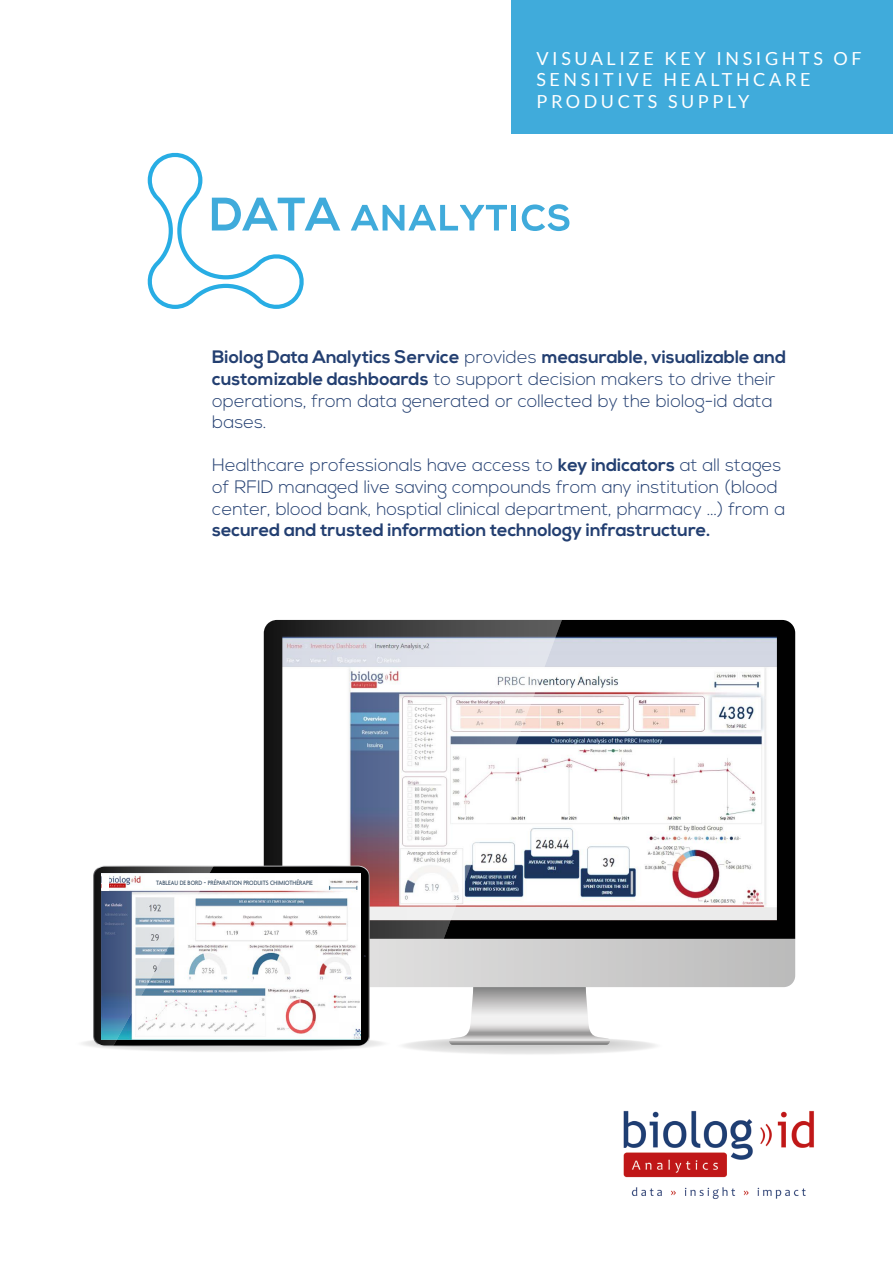
<style>
.page{position:relative;width:893px;height:1263px;background:#fff}
.page>*{position:absolute;margin:0;border:0;box-sizing:border-box;transform-origin:0 0}
.t1{font:300 18px/21.6px "Nexa";color:#233f71}
.t2{font:18px/21.6px "Lato";letter-spacing:.2em;color:#fff}
.t3{font:700 18px "Nexa";color:#233f71}
.t4{font:500 6.75px "Agenda";color:#314960;scale:.87 1}
.s1{font-weight:700}
.s2{font-size:8.25px}
</style>
<div class="page">
<div style="left:512px;top:0;width:381px;height:133px;background:#40abdb"></div>
<svg style="left:147px;top:152px;width:193px;height:157px"></svg>
<svg style="left:351px;top:205px;width:156px;height:25px"></svg>
<div style="left:511px;top:205px;width:5px;height:25px;background:#40abdb"></div>
<svg style="left:522px;top:204px;width:47px;height:27px"></svg>
<div style="left:400px;top:1037px;width:259px;height:18px;background:#f5f5f5;border-radius:50%"></div>
<div style="left:406px;top:1037px;width:247px;height:17px;background:#ebebeb;border-radius:50%"></div>
<div style="left:412px;top:1038px;width:235px;height:15px;background:#e4e4e4;border-radius:50%"></div>
<div style="left:424px;top:1038px;width:211px;height:13px;background:#dfdfde;border-radius:50%"></div>
<div style="left:430px;top:1039px;width:200px;height:11px;background:#dbdbdb;border-radius:50%"></div>
<div style="left:436px;top:1039px;width:188px;height:10px;background:#d8d8d7;border-radius:50%"></div>
<div style="left:442px;top:1040px;width:176px;height:8px;background:#d4d4d4;border-radius:50%"></div>
<div style="left:448px;top:1040px;width:164px;height:7px;background:#d0d0d0;border-radius:50%"></div>
<svg style="left:562px;top:620px;width:233px;height:319px"></svg>
<svg style="left:264px;top:620px;width:298px;height:319px"></svg>
<div style="left:76px;top:1035px;width:314px;height:18px;background:#fafafa;border-radius:50%"></div>
<div style="left:82px;top:1035px;width:301px;height:17px;background:#efefef;border-radius:50%"></div>
<svg style="left:88px;top:1036px;width:288px;height:15px"></svg>
<svg style="left:94px;top:1036px;width:275px;height:14px"></svg>
<svg style="left:99px;top:1036px;width:264px;height:13px"></svg>
<svg style="left:106px;top:1037px;width:249px;height:11px"></svg>
<div style="left:112px;top:1037px;width:236px;height:10px;background:#585758;border-radius:50%"></div>
<svg style="left:214px;top:866px;width:155px;height:179px;background:#212122"></svg>
<img style="left:214px;top:874px;width:147px;height:165px">
<svg style="left:264px;top:939px;width:531px;height:106px"></svg>
<svg style="left:93px;top:866px;width:121px;height:179px"></svg>
<img style="left:108px;top:876px;width:35px;height:13px">
<div style="left:102px;top:875px;width:6px;height:16px;background:#fff"></div>
<img style="left:623px;top:1110px;width:191px;height:89px">
<div style="left:196px;top:879px;width:67px;height:7px;background:#fff"></div>
<p class="t2" style="left:536px;top:47px;width:327px">VISUALIZE KEY INSIGHTS OF<br>SENSITIVE HEALTHCARE<br>PRODUCTS SUPPLY</p>
<p class="t1" style="left:212px;top:347px;width:575px"><span class="s1">Biolog Data Analytics Service</span> provides <span class="s1">measurable, visualizable and customizable dashboards</span> to support decision makers to drive their operations, from data generated or collected by the biolog-id data bases.</p>
<p class="t1" style="left:212px;top:455px;width:574px">Healthcare professionals have access to <span class="s1">key indicators</span> at all stages of RFID managed live saving compounds from any institution (blood center, blood bank, hosptial clinical department, pharmacy ...) from a</p>
<p class="t3" style="left:212px;top:519px;width:500px">secured and trusted information technology infrastructure.</p>
<p class="t4" style="left:156px;top:878px;width:182px">TABLEAU DE BORD <span class="s2">-</span> PRÉPARATION PRODUITS CHIMIOTHÉRAPIE</p>
</div>
